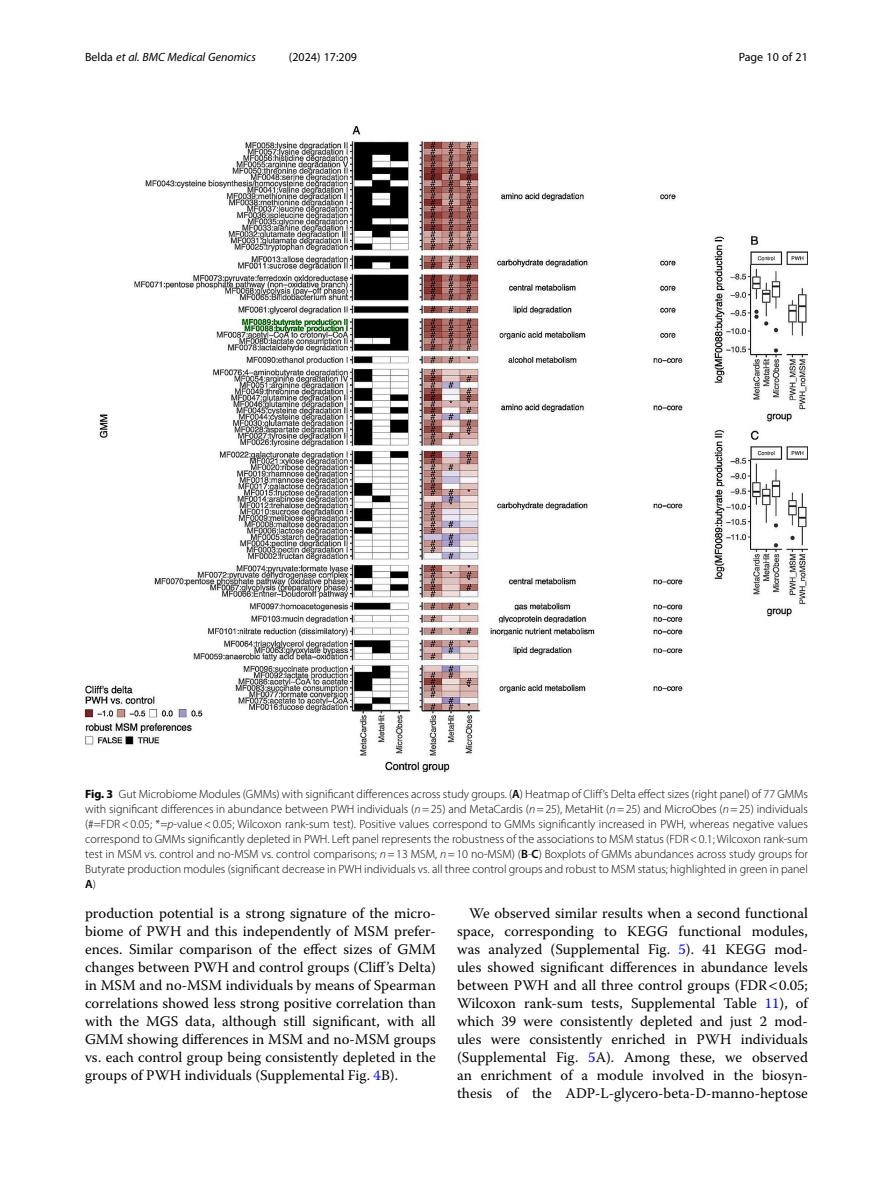
<style>
.page{position:relative;width:893px;height:1191px;background:#fff}
.page>*{position:absolute;margin:0;border:0;box-sizing:border-box;transform-origin:0 0}
.Body_Text_Indent{font:14.7px/18px "Warnock Pro";color:#000;text-align:justify}
.Figure_Caption{font:300 12px/15px "Myriad Pro";color:#000;text-align:justify}
.t1{font:italic 12px "Myriad Pro";color:#000}
.t2{font:12px "Myriad Pro";color:#000}
.s1{font-style:normal}
.s2{font-weight:700}
.s3{font-weight:600}
.s4{font-style:italic}
.s5{color:#00f}
</style>
<div class="page">
<img style="left:85px;top:126px;width:723px;height:645px">
<p class="t1" style="left:85px;top:50px;width:172px"><span class="s1">Belda</span> et al. BMC Medical Genomics</p>
<p class="t2" style="left:289px;top:50px;width:70px">(2024) 17:209</p>
<p class="t2" style="left:739px;top:50px;width:71px">Page 10 of 21</p>
<p class="Figure_Caption" style="left:85px;top:786px;width:724px"><span class="s2">Fig. 3</span> Gut Microbiome Modules (GMMs) with significant differences across study groups. (<span class="s3">A</span>) Heatmap of Cliff’s Delta effect sizes (right panel) of 77 GMMs with significant differences in abundance between PWH individuals (<span class="s4">n</span>=25) and MetaCardis (<span class="s4">n</span>=25), MetaHit (<span class="s4">n</span>=25) and MicroObes (<span class="s4">n</span>=25) individuals (#=FDR&lt;0.05; *=<span class="s4">p</span>-value&lt;0.05; Wilcoxon rank-sum test). Positive values correspond to GMMs significantly increased in PWH, whereas negative values correspond to GMMs significantly depleted in PWH. Left panel represents the robustness of the associations to MSM status (FDR&lt;0.1; Wilcoxon rank-sum test in MSM vs. control and no-MSM vs. control comparisons; <span class="s4">n</span>=13 MSM, <span class="s4">n</span>=10 no-MSM) (<span class="s3">B</span>-<span class="s3">C</span>) Boxplots of GMMs abundances across study groups for Butyrate production modules (significant decrease in PWH individuals vs. all three control groups and robust to MSM status; highlighted in green in panel <span class="s3">A</span>)</p>
<p class="Body_Text_Indent" style="left:85px;top:904px;width:352px">production potential is a strong signature of the micro&shy;biome of PWH and this independently of MSM prefer&shy;ences. Similar comparison of the effect sizes of GMM changes between PWH and control groups (Cliff’s Delta) in MSM and no-MSM individuals by means of Spearman correlations showed less strong positive correlation than with the MGS data, although still significant, with all GMM showing differences in MSM and no-MSM groups vs. each control group being consistently depleted in the groups of PWH individuals (Supplemental Fig. <span class="s5">4</span>B).</p>
<p class="Body_Text_Indent" style="left:457px;top:904px;width:352px;text-indent:12px">We observed similar results when a second functional space, corresponding to KEGG functional modules, was analyzed (Supplemental Fig. <span class="s5">5</span>). 41 KEGG mod&shy;ules showed significant differences in abundance levels between PWH and all three control groups (FDR 0.05; Wilcoxon rank-sum tests, Supplemental Table <span class="s5">11</span>), of which 39 were consistently depleted and just 2 mod&shy;ules were consistently enriched in PWH individuals (Supplemental Fig. <span class="s5">5</span>A). Among these, we observed an enrichment of a module involved in the biosyn&shy;thesis of the ADP-L-glycero-beta-D-manno-heptose</p>
</div>
